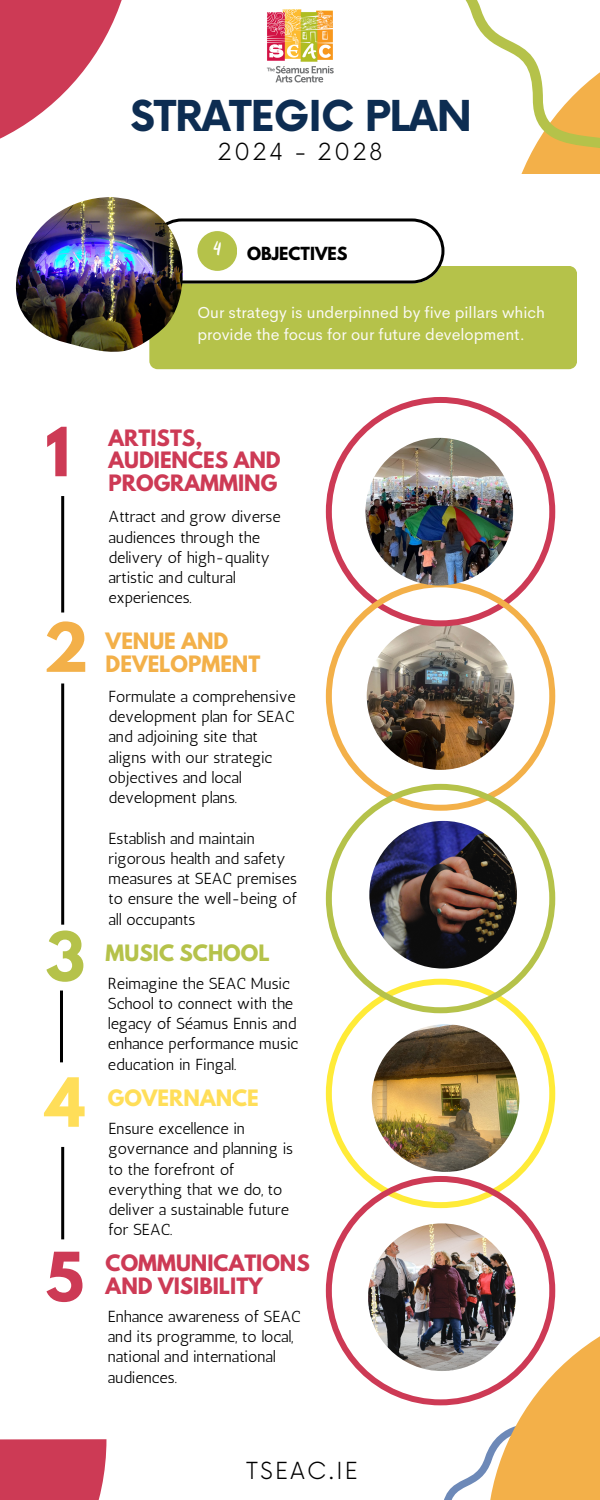
<style>
.page{position:relative;width:600px;height:1500px;background:#fff}
.page>*{position:absolute;margin:0;border:0;box-sizing:border-box;transform-origin:0 0}
.t1{font:700 60px "League Spartan";color:#cd3a55}
.t2{font:700 60px "League Spartan";color:#b5c24a}
.t3{font:700 60px "League Spartan";color:#ffde59}
.t4{font:700 60px "League Spartan";color:#f3b049}
.t5{font:700 41.5px "Now";letter-spacing:-.025em;color:#0d2d52}
.t6{font:300 22.9px "Now";letter-spacing:.095em;color:#000}
.t7{font:700 20px/22.5px "League Spartan";color:#cd3a55}
.t8{font:700 20px/22.5px "League Spartan";color:#f3b049}
.t9{font:700 20px "League Spartan";color:#b5c24a}
.t10{font:700 20px "League Spartan";color:#ffde59}
.t11{font:18px "Portobesto Caps";color:#fff}
.t12{font:16px/20.2px "Antic";color:#000}
.t13{font:16px/21.8px "Cerebri Sans";color:#fbfaf6}
.t14{font:700 16px "League Spartan";color:#000}
</style>
<div class="page">
<svg style="left:326px;top:1013px;width:229px;height:163px"></svg>
<svg style="left:326px;top:397px;width:229px;height:184px"></svg>
<img style="left:326px;top:581px;width:229px;height:203px">
<img style="left:365px;top:438px;width:148px;height:147px;border-radius:50%">
<svg style="left:326px;top:1176px;width:229px;height:204px"></svg>
<svg style="left:326px;top:784px;width:229px;height:229px"></svg>
<hr style="left:61px;top:496px;width:3px;height:117px;background:#000">
<hr style="left:61px;top:684px;width:3px;height:241px;background:#000">
<hr style="left:61px;top:1147px;width:3px;height:92px;background:#000">
<svg style="left:0;top:0;width:122px;height:139px"></svg>
<svg style="left:465px;top:0;width:135px;height:174px"></svg>
<img style="left:267px;top:9px;width:67px;height:74px">
<div style="left:149px;top:266px;width:428px;height:103px;background:#b5c24a"></div>
<svg style="left:183px;top:218px;width:262px;height:66px"></svg>
<div style="left:197px;top:231px;width:40px;height:40px;background:#b5c24a;border-radius:50%"></div>
<hr style="left:60px;top:991px;width:3px;height:71px;background:#000">
<svg style="left:369px;top:1306px;width:231px;height:194px"></svg>
<div style="left:0;top:1439px;width:106px;height:61px;background:#cd3a55"></div>
<img style="left:16px;top:197px;width:167px;height:155px">
<img style="left:369px;top:821px;width:148px;height:148px;border-radius:50%">
<img style="left:372px;top:1024px;width:147px;height:148px;border-radius:50%">
<img style="left:368px;top:1223px;width:148px;height:148px;border-radius:50%">
<p class="t5" style="left:131px;top:94px;width:343px">STRATEGIC PLAN</p>
<p class="t6" style="left:217px;top:139px;width:167px">2024 - 2028</p>
<p class="t11" style="left:214px;top:232px;width:9px">4</p>
<h3 class="t14" style="left:247px;top:246px;width:102px">OBJECTIVES</h3>
<p class="t13" style="left:197px;top:301px;width:349px">Our strategy is underpinned by five pillars which provide the focus for our future development.</p>
<p class="t1" style="left:45px;top:422px;width:26px">1</p>
<p class="t7" style="left:109px;top:429px;width:174px">ARTISTS,<br>AUDIENCES AND<br>PROGRAMMING</p>
<p class="t4" style="left:43px;top:618px;width:47px">2</p>
<h1 class="t2" style="left:45px;top:927px;width:41px">3</h1>
<p class="t3" style="left:45px;top:1073px;width:41px">4</p>
<p class="t1" style="left:45px;top:1247px;width:40px">5</p>
<p class="t12" style="left:109px;top:507px;width:174px">Attract and grow diverse audiences through the delivery of high-quality artistic and cultural experiences.</p>
<h3 class="t8" style="left:106px;top:633px;width:156px">VENUE AND<br>DEVELOPMENT</h3>
<p class="t12" style="left:109px;top:686px;width:189px">Formulate a comprehensive development plan for SEAC and adjoining site that aligns with our strategic objectives and local development plans.</p>
<p class="t12" style="left:109px;top:828px;width:190px">Establish and maintain rigorous health and safety measures at SEAC premises to ensure the well-being of all occupants</p>
<p class="t9" style="left:106px;top:943px;width:165px">MUSIC SCHOOL</p>
<h3 class="t12" style="left:108px;top:973px;width:192px">Reimagine the SEAC Music<br>School to connect with the legacy of Séamus Ennis and enhance performance music education in Fingal.</h3>
<p class="t10" style="left:108px;top:1088px;width:153px">GOVERNANCE</p>
<p class="t12" style="left:109px;top:1119px;width:186px">Ensure excellence in governance and planning is to the forefront of everything that we do, to deliver a sustainable future for SEAC.</p>
<h3 class="t7" style="left:106px;top:1255px;width:206px">COMMUNICATIONS<br>AND VISIBILITY</h3>
<p class="t12" style="left:108px;top:1306px;width:194px">Enhance awareness of SEAC and its programme, to local, national and international audiences.</p>
<p class="t6" style="left:246px;top:1458px;width:114px">TSEAC.IE</p>
</div>
